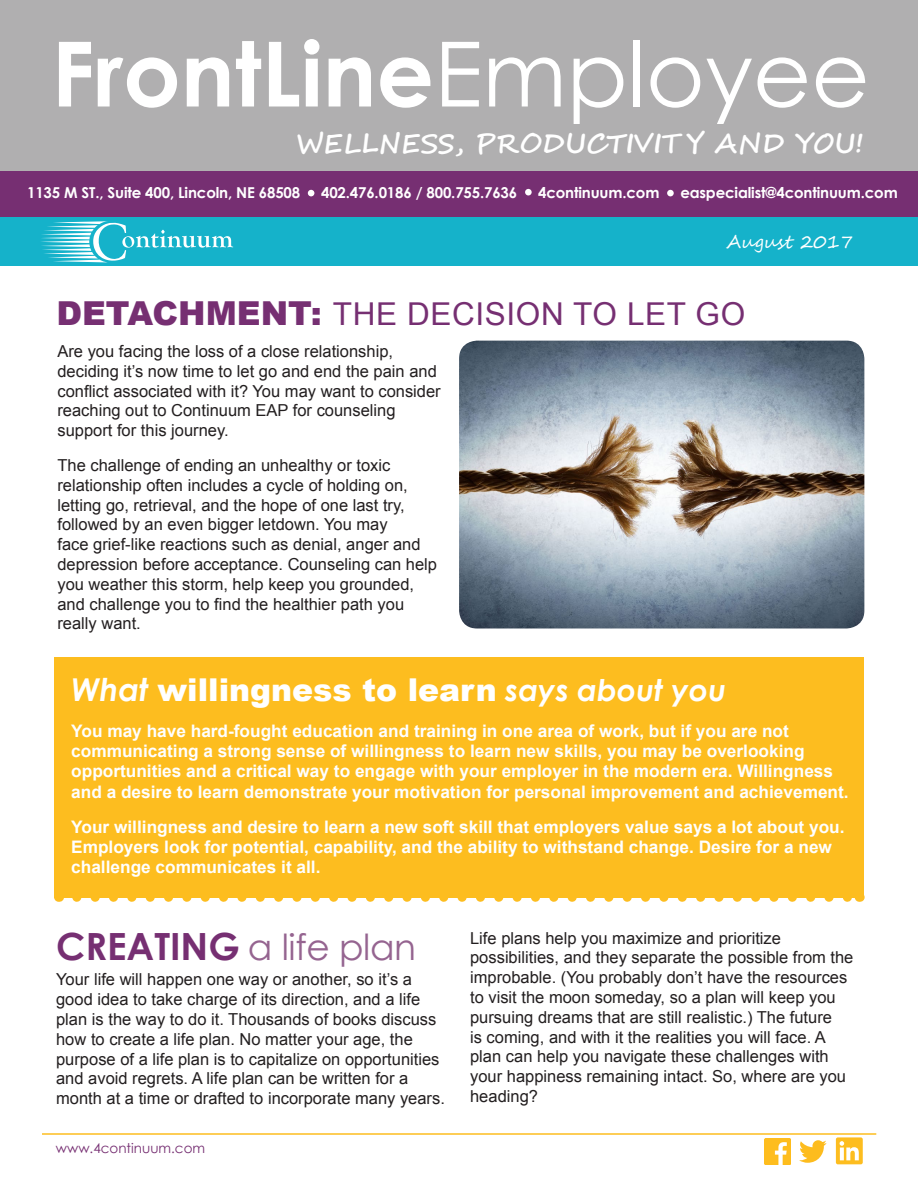
<style>
.page{position:relative;width:918px;height:1188px;background:#fff}
.page>*{position:absolute;margin:0;border:0;box-sizing:border-box;transform-origin:0 0}
.t1{font:700 90px "Century Gothic";color:#fff}
.t2{font:36px "Century Gothic";letter-spacing:-.01em;color:#956490}
.t3{font:900 31.5px "Arial";color:#fff}
.t4{font:31.5px "Arial";letter-spacing:.02em;color:#762f72}
.t5{font:700 27px "Segoe Script";color:#fff}
.t6{font:18px "Segoe Script";color:#fff}
.t7{font:700 17.25px/20.2px "Arial";color:#fff}
.t8{font:16.5px/19.8px "Arial";color:#231f20}
.t9{font:700 15px "Century Gothic";letter-spacing:-.01em;color:#fff}
.t10{font:13.5px "Century Gothic";color:#762f72}
.s1{font-weight:400}
.s2{font-weight:900;font-size:33px}
.s3{font-family:"Century Gothic";font-weight:700;font-style:italic}
.s4{font-family:"Century Gothic";font-weight:700;font-style:italic;font-size:30px}
.s5{font-weight:700;font-size:37.5px;color:#762f72}
</style>
<div class="page">
<div style="left:0;top:0;width:918px;height:230px;background:#b0afb0"></div>
<div style="left:0;top:217px;width:918px;height:48px;background:#15b2ca"></div>
<div style="left:0;top:171px;width:918px;height:46px;background:#762f72"></div>
<svg style="left:308px;top:190px;width:6px;height:6px"></svg>
<div style="left:525px;top:189px;width:7px;height:6px;background:#fff;border-radius:50%"></div>
<div style="left:667px;top:190px;width:7px;height:6px;background:#fff;border-radius:50%"></div>
<svg style="left:41px;top:221px;width:192px;height:41px"></svg>
<hr style="left:42px;top:1133px;width:834px;height:2px;background:#fdbd1f">
<div style="left:54px;top:657px;width:810px;height:241px;background:#fdbd1f"></div>
<svg style="left:77px;top:898px;width:773px;height:4px"></svg>
<img style="left:764px;top:1138px;width:27px;height:26px">
<svg style="left:799px;top:1140px;width:28px;height:23px"></svg>
<div style="left:836px;top:1137px;width:27px;height:27px;background:#fdbd1f;border-radius:2px"></div>
<svg style="left:840px;top:1141px;width:19px;height:19px"></svg>
<img style="left:459px;top:341px;width:405px;height:287px">
<p class="t1" style="left:51px;top:6px;width:820px">FrontLine<span class="s1">Employee</span></p>
<p class="t5" style="left:296px;top:122px;width:569px">WELLNESS, PRODUCTIVIT Y AND YOU!</p>
<p class="t9" style="left:27px;top:181px;width:275px">1135 M ST., Suite 400, Lincoln, NE 68508</p>
<p class="t9" style="left:321px;top:181px;width:198px">402.476.0186 / 800.755.7636</p>
<p class="t9" style="left:538px;top:181px;width:123px">4continuum.com</p>
<p class="t9" style="left:680px;top:181px;width:219px">easpecialist@4continuum.com</p>
<p class="t6" style="left:726px;top:227px;width:128px">August 2017</p>
<p class="t4" style="left:56px;top:293px;width:690px"><span class="s2">DETACHMENT:</span> THE DECISION TO LET GO</p>
<p class="t8" style="left:57px;top:341px;width:385px">Are you facing the loss of a close relationship, deciding it’s now time to let go and end the pain and conflict associated with it? You may want to consider reaching out to Continuum EAP for counseling support for this journey.</p>
<p class="t8" style="left:57px;top:455px;width:381px">The challenge of ending an unhealthy or toxic relationship often includes a cycle of holding on, letting go, retrieval, and the hope of one last try, followed by an even bigger letdown. You may<br>face grief-like reactions such as denial, anger and depression before acceptance. Counseling can help you weather this storm, help keep you grounded, and challenge you to find the healthier path you really want.</p>
<p class="t3" style="left:71px;top:667px;width:656px"><span class="s3">What</span> willingness to learn <span class="s4">says about you</span></p>
<p class="t7" style="left:71px;top:721px;width:779px">You may have hard-fought education and training in one area of work, but if you are not communicating a strong sense of willingness to learn new skills, you may be overlooking opportunities and a critical way to engage with your employer in the modern era. Willingness and a desire to learn demonstrate your motivation for personal improvement and achievement.</p>
<p class="t7" style="left:71px;top:817px;width:775px">Your willingness and desire to learn a new soft skill that employers value says a lot about you.<br>Employers look for potential, capability, and the ability to withstand change. Desire for a new challenge communicates it all.</p>
<p class="t2" style="left:56px;top:922px;width:362px"><span class="s5">CREATING</span> a life plan</p>
<p class="t8" style="left:56px;top:970px;width:390px">Your life will happen one way or another, so it’s a good idea to take charge of its direction, and a life plan is the way to do it. Thousands of books discuss how to create a life plan. No matter your age, the purpose of a life plan is to capitalize on opportunities and avoid regrets. A life plan can be written for a month at a time or drafted to incorporate many years.</p>
<p class="t10" style="left:56px;top:1139px;width:151px">www.4continuum.com</p>
<p class="t8" style="left:470px;top:928px;width:385px">Life plans help you maximize and prioritize possibilities, and they separate the possible from the improbable. (You probably don’t have the resources to visit the moon someday, so a plan will keep you pursuing dreams that are still realistic.) The future<br>is coming, and with it the realities you will face. A plan can help you navigate these challenges with your happiness remaining intact. So, where are you heading?</p>
</div>
